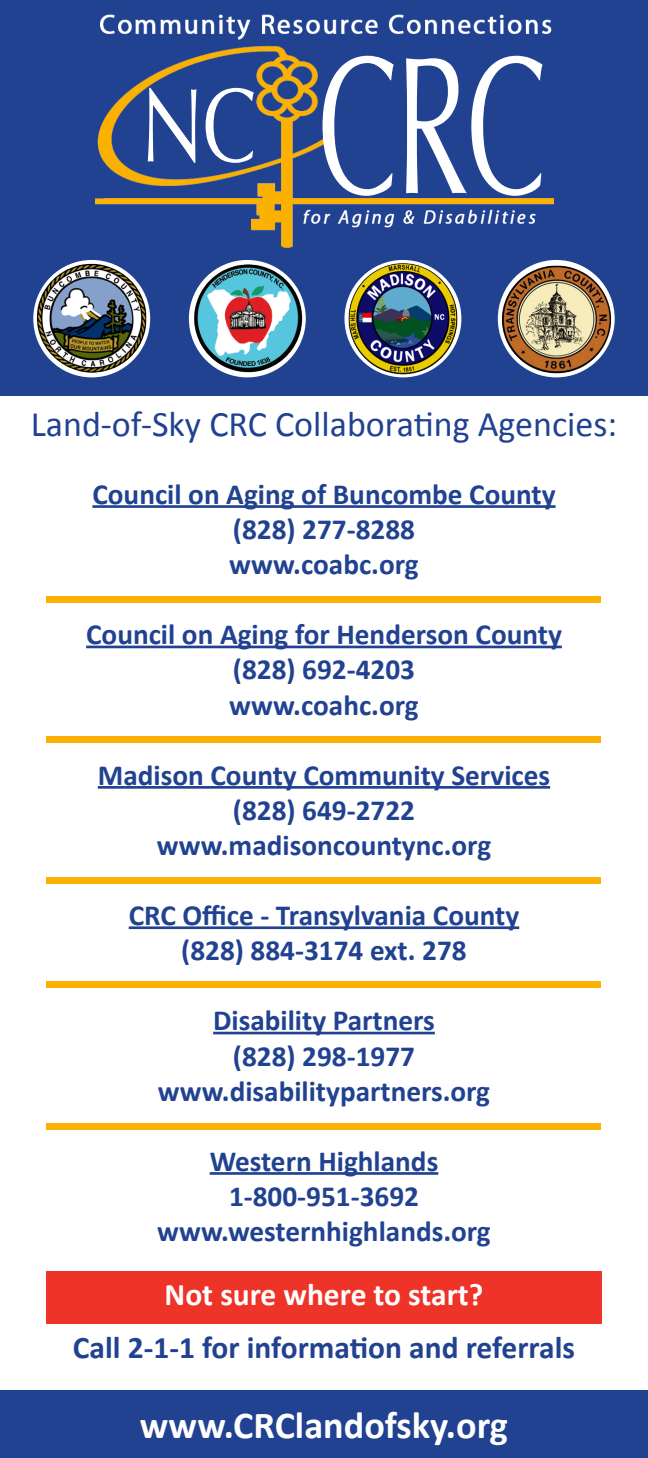
<style>
.page{position:relative;width:648px;height:1458px;background:#fff}
.page>*{position:absolute;margin:0;border:0;box-sizing:border-box;transform-origin:0 0}
.t1{font:700 38.25px "Calibri";color:#fff}
.t2{font:36px "Calibri";color:#214291}
.t3{font:700 31.5px "Calibri";color:#214291}
.t4{font:700 31.5px "Calibri";color:#fff}
.t5{font:700 29.25px "Calibri";color:#214291}
</style>
<div class="page">
<hr style="left:92px;top:505px;width:464px;height:3px;background:#214291">
<hr style="left:86px;top:646px;width:476px;height:2px;background:#214291">
<hr style="left:98px;top:786px;width:452px;height:3px;background:#214291">
<hr style="left:129px;top:926px;width:390px;height:3px;background:#214291">
<hr style="left:213px;top:1032px;width:222px;height:2px;background:#214291">
<hr style="left:210px;top:1172px;width:228px;height:3px;background:#214291">
<div style="left:46px;top:1123px;width:554px;height:7px;background:#fbb102"></div>
<div style="left:46px;top:981px;width:554px;height:6px;background:#fbb102"></div>
<div style="left:46px;top:878px;width:554px;height:6px;background:#fbb102"></div>
<div style="left:46px;top:736px;width:554px;height:7px;background:#fbb102"></div>
<div style="left:46px;top:596px;width:554px;height:7px;background:#fbb102"></div>
<div style="left:46px;top:1271px;width:556px;height:52px;background:#ee3328"></div>
<div style="left:0;top:0;width:648px;height:396px;background:#214291"></div>
<img style="left:95px;top:14px;width:458px;height:235px">
<img style="left:33px;top:260px;width:118px;height:118px">
<img style="left:189px;top:260px;width:117px;height:118px">
<img style="left:344px;top:260px;width:118px;height:118px">
<img style="left:497px;top:260px;width:118px;height:117px">
<div style="left:0;top:1390px;width:648px;height:68px;background:#214291"></div>
<p class="t2" style="left:31px;top:402px;width:588px">Land-of-Sky CRC Collaborating Agencies:</p>
<p class="t5" style="left:92px;top:476px;width:465px">Council on Aging of Buncombe County</p>
<p class="t5" style="left:233px;top:511px;width:184px">(828) 277-8288</p>
<p class="t5" style="left:229px;top:546px;width:191px">www.coabc.org</p>
<p class="t5" style="left:86px;top:617px;width:477px">Council on Aging for Henderson County</p>
<p class="t5" style="left:233px;top:652px;width:184px">(828) 692-4203</p>
<p class="t5" style="left:229px;top:687px;width:191px">www.coahc.org</p>
<p class="t5" style="left:98px;top:757px;width:454px">Madison County Community Services</p>
<p class="t5" style="left:233px;top:792px;width:184px">(828) 649-2722</p>
<p class="t5" style="left:157px;top:827px;width:336px">www.madisoncountync.org</p>
<p class="t5" style="left:129px;top:897px;width:392px">CRC Office - Transylvania County</p>
<p class="t5" style="left:181px;top:932px;width:287px">(828) 884-3174 ext. 278</p>
<p class="t5" style="left:213px;top:1003px;width:223px">Disability Partners</p>
<p class="t5" style="left:233px;top:1038px;width:184px">(828) 298-1977</p>
<p class="t5" style="left:158px;top:1073px;width:334px">www.disabilitypartners.org</p>
<p class="t5" style="left:210px;top:1143px;width:230px">Western Highlands</p>
<p class="t5" style="left:229px;top:1178px;width:191px">1-800-951-3692</p>
<p class="t5" style="left:157px;top:1213px;width:335px">www.westernhighlands.org</p>
<p class="t4" style="left:165px;top:1275px;width:320px">Not sure where to start?</p>
<p class="t3" style="left:73px;top:1328px;width:504px">Call 2-1-1 for information and referrals</p>
<p class="t1" style="left:140px;top:1402px;width:370px">www.CRClandofsky.org</p>
</div>
